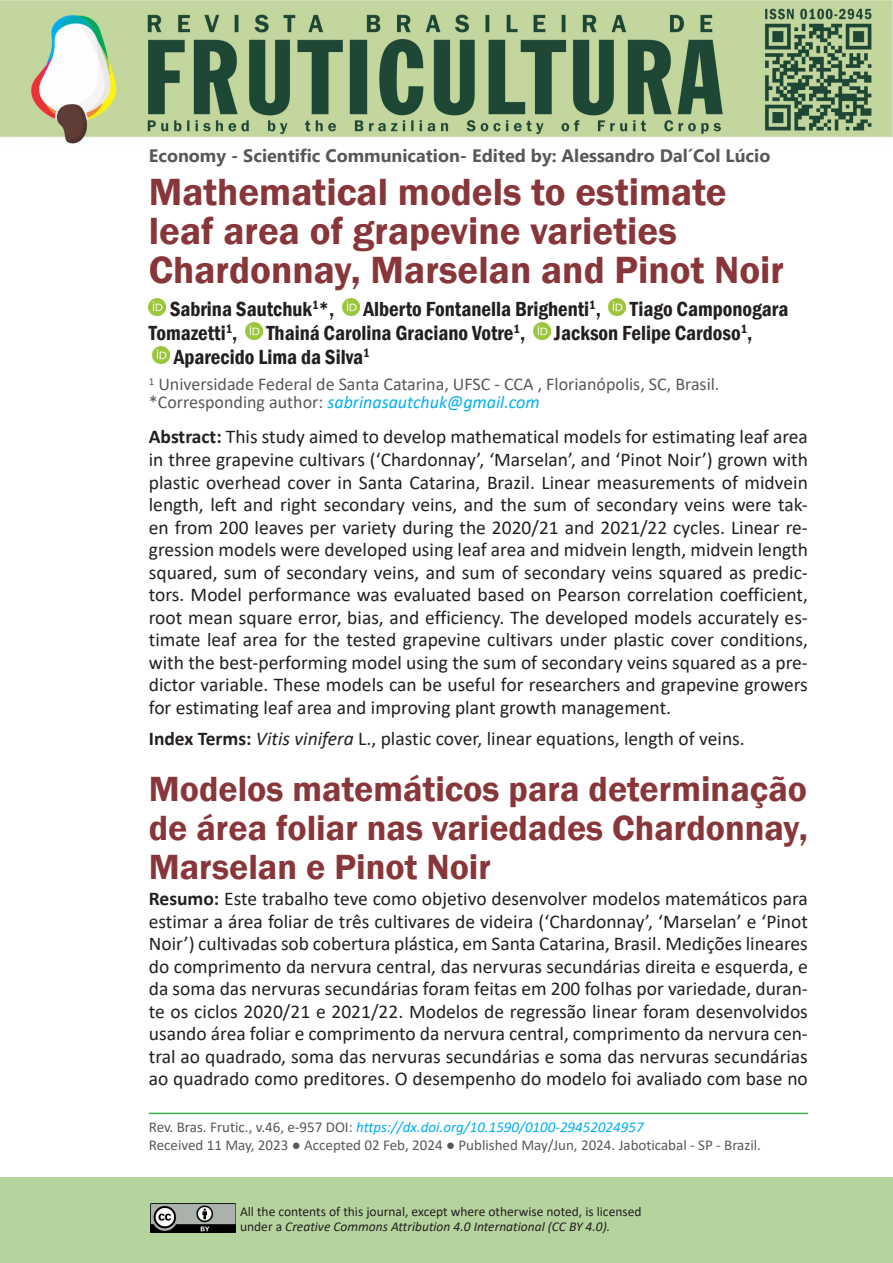
<style>
.page{position:relative;width:893px;height:1263px;background:#fff}
.page>*{position:absolute;margin:0;border:0;box-sizing:border-box;transform-origin:0 0}
.Título_Artigo{font:600 39px/39px "Franklin Gothic";color:#883639}
.Título_Artigo-2{font:600 36px/39px "Franklin Gothic";color:#883639;text-align:justify}
.Autores{font:600 condensed 21px "Franklin Gothic";color:#231f20}
.Abstract{font:19.5px/22.5px "Calibri";color:#231f20;text-align:justify}
.Instituição{font:18px "Calibri";color:#57585a}
.Tema{font:700 18px "Segoe UI";color:#57585a}
.Instituição-2{font:italic 18px "Calibri";color:#00aeef}
.Dados_rodapé{font:15px "Calibri";color:#57585a}
.Dados_rodapé-2{font:italic 15px "Calibri";color:#00aeef}
.Corpo_de_texto{font:13.5px/15px "Calibri";color:#231f20}
.s1{font-style:normal;color:#57585a}
.s2{font-weight:700}
.s3{font-style:italic}
</style>
<div class="page">
<img style="left:0;top:0;width:893px;height:144px">
<div style="left:0;top:1178px;width:893px;height:85px;background:#b5d39d"></div>
<img style="left:150px;top:1203px;width:85px;height:30px">
<img style="left:149px;top:299px;width:17px;height:17px">
<img style="left:342px;top:299px;width:18px;height:17px">
<img style="left:609px;top:299px;width:17px;height:17px">
<img style="left:245px;top:323px;width:17px;height:17px">
<img style="left:533px;top:323px;width:17px;height:17px">
<img style="left:153px;top:347px;width:17px;height:17px">
<hr style="left:149px;top:1113px;width:659px;height:1px;background:#40ae49">
<p class="Tema" style="left:149px;top:139px;width:623px">Economy - Scientific Communication- Edited by: Alessandro Dal´Col Lúcio</p>
<p class="Título_Artigo" style="left:149px;top:173px;width:637px">Mathematical models to estimate leaf area of grapevine varieties<br>Chardonnay, Marselan and Pinot Noir</p>
<p class="Autores" style="left:170px;top:295px;width:166px">Sabrina Sautchuk<sup>1</sup>*,</p>
<p class="Autores" style="left:363px;top:295px;width:239px">Alberto Fontanella Brighenti<sup>1</sup>,</p>
<p class="Autores" style="left:630px;top:295px;width:160px">Tiago Camponogara</p>
<p class="Autores" style="left:149px;top:319px;width:90px">Tomazetti<sup>1</sup>,</p>
<p class="Autores" style="left:266px;top:319px;width:260px">Thainá Carolina Graciano Votre<sup>1</sup>,</p>
<p class="Autores" style="left:554px;top:319px;width:200px">Jackson Felipe Cardoso<sup>1</sup>,</p>
<p class="Autores" style="left:174px;top:343px;width:197px">Aparecido Lima da Silva<sup>1</sup></p>
<p class="Instituição" style="left:149px;top:372px;width:572px"><sup>1</sup> Universidade Federal de Santa Catarina, UFSC - CCA , Florianópolis, SC, Brasil.</p>
<p class="Instituição-2" style="left:149px;top:390px;width:392px"><span class="s1">*Corresponding author:</span> sabrinasautchuk@gmail.com</p>
<p class="Abstract" style="left:149px;top:425px;width:661px"><span class="s2">Abstract:</span> This study aimed to develop mathematical models for estimating leaf area in three grapevine cultivars (‘Chardonnay’, ‘Marselan’, and ‘Pinot Noir’) grown with plastic overhead cover in Santa Catarina, Brazil. Linear measurements of midvein length, left and right secondary veins, and the sum of secondary veins were tak&shy;en from 200 leaves per variety during the 2020/21 and 2021/22 cycles. Linear re&shy;gression models were developed using leaf area and midvein length, midvein length squared, sum of secondary veins, and sum of secondary veins squared as predic&shy;tors. Model performance was evaluated based on Pearson correlation coefficient, root mean square error, bias, and efficiency. The developed models accurately es&shy;timate leaf area for the tested grapevine cultivars under plastic cover conditions, with the best-performing model using the sum of secondary veins squared as a pre&shy;dictor variable. These models can be useful for researchers and grapevine growers for estimating leaf area and improving plant growth management.</p>
<p class="Abstract" style="left:149px;top:726px;width:597px"><span class="s2">Index Terms:</span> <span class="s3">Vitis vinifera</span> L., plastic cover, linear equations, length of veins.</p>
<p class="Título_Artigo-2" style="left:149px;top:769px;width:661px">Modelos matemáticos para determinação de área foliar nas variedades Chardonnay, Marselan e Pinot Noir</p>
<p class="Abstract" style="left:149px;top:887px;width:661px"><span class="s2">Resumo:</span> Este trabalho teve como objetivo desenvolver modelos matemáticos para estimar a área foliar de três cultivares de videira (‘Chardonnay’, ‘Marselan’ e ‘Pinot Noir’) cultivadas sob cobertura plástica, em Santa Catarina, Brasil. Medições lineares do comprimento da nervura central, das nervuras secundárias direita e esquerda, e da soma das nervuras secundárias foram feitas em 200 folhas por variedade, duran&shy;te os ciclos 2020/21 e 2021/22. Modelos de regressão linear foram desenvolvidos usando área foliar e comprimento da nervura central, comprimento da nervura cen&shy;tral ao quadrado, soma das nervuras secundárias e soma das nervuras secundárias ao quadrado como preditores. O desempenho do modelo foi avaliado com base no</p>
<p class="Dados_rodapé-2" style="left:149px;top:1117px;width:496px"><span class="s1">Rev. Bras. Frutic., v.46, e-957 DOI:</span> https://dx.doi.org/10.1590/0100-29452024957</p>
<p class="Dados_rodapé" style="left:149px;top:1135px;width:614px">Received 11 May, 2023 ● Accepted 02 Feb, 2024 ● Published May/Jun, 2024. Jaboticabal - SP - Brazil.</p>
<p class="Corpo_de_texto" style="left:240px;top:1203px;width:403px">All the contents of this journal, except where otherwise noted, is licensed under a <span class="s3">Creative Commons Attribution 4.0 International (CC BY 4.0).</span></p>
</div>
